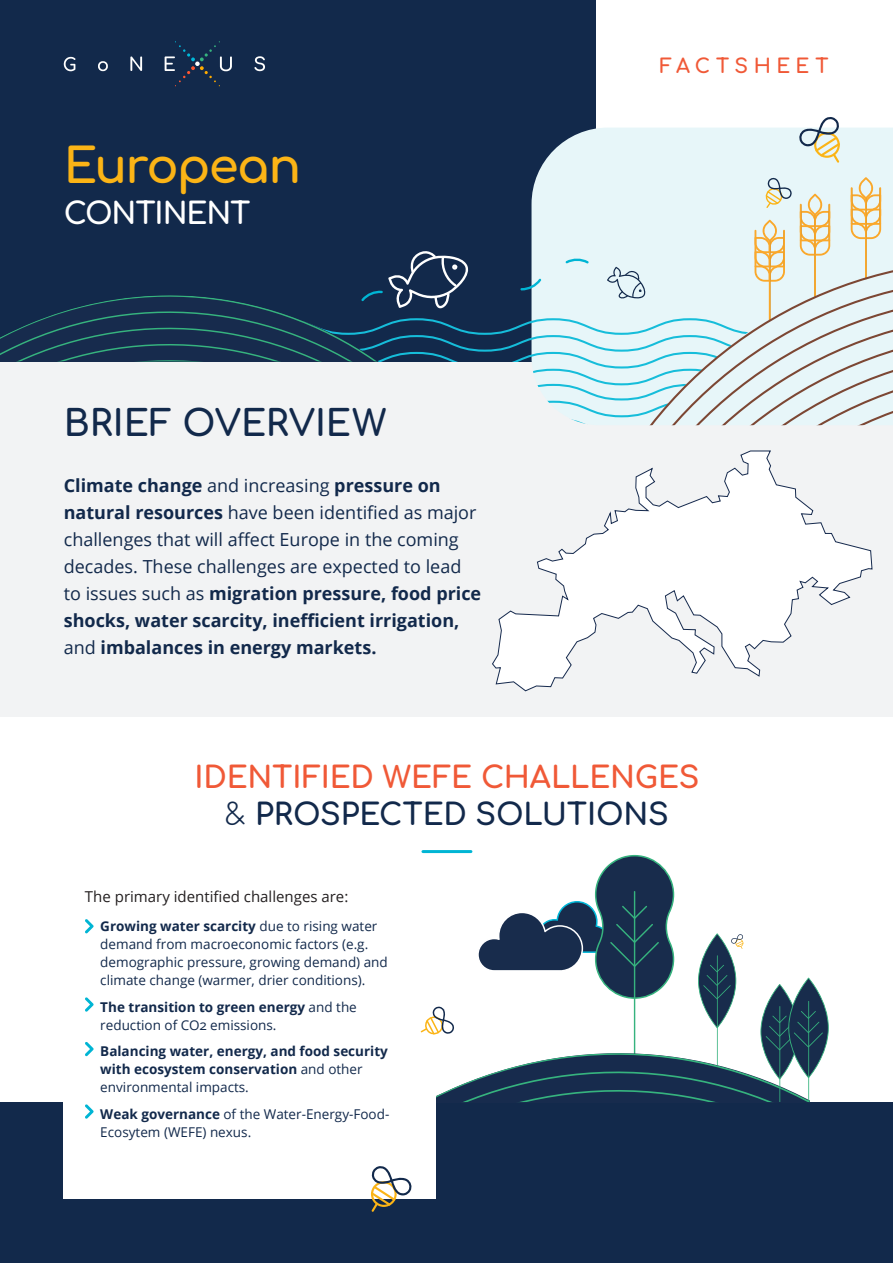
<style>
.page{position:relative;width:893px;height:1263px;background:#fff}
.page>*{position:absolute;margin:0;border:0;box-sizing:border-box;transform-origin:0 0}
.t1{font:48px "Comfortaa";letter-spacing:-.04em;color:#fbb416}
.H2_-Left{font:36px "Comfortaa";color:#12294b}
.H2_-_center{font:30px/37.5px "Comfortaa";letter-spacing:-.005em;color:#f05937;text-align:center}
.t2{font:30px "Comfortaa";letter-spacing:-.035em;color:#fff}
.Factsheet{font:19.8px "Comfortaa";letter-spacing:.27em;color:#f05937}
.Introduction{font:18px/27px "Open Sans";color:#12294b}
.t3{font:15px "Open Sans";color:#231f20}
.t4{font:13.5px/18px "Open Sans";color:#12294b}
.t5{font:700 13.5px/18px "Open Sans";color:#12294b}
.s1{font-weight:700}
.s2{color:#12294b}
.s3{font-weight:400}
</style>
<div class="page">
<div style="left:0;top:1102px;width:893px;height:161px;background:#12294b"></div>
<div style="left:0;top:361px;width:893px;height:356px;background:#f2f3f4"></div>
<svg style="left:492px;top:450px;width:381px;height:241px"></svg>
<div style="left:0;top:0;width:595px;height:361px;background:#12294b"></div>
<div style="left:536px;top:128px;width:357px;height:49px;background:#e7f6f9"></div>
<svg style="left:798px;top:117px;width:42px;height:46px"></svg>
<svg style="left:0;top:177px;width:893px;height:248px"></svg>
<svg style="left:130px;top:56px;width:12px;height:15px"></svg>
<svg style="left:254px;top:56px;width:11px;height:15px"></svg>
<svg style="left:165px;top:41px;width:67px;height:45px"></svg>
<svg style="left:64px;top:57px;width:11px;height:14px"></svg>
<svg style="left:98px;top:61px;width:10px;height:10px"></svg>
<hr style="left:423px;top:850px;width:48px;height:3px;background:#00b5d4">
<div style="left:64px;top:870px;width:372px;height:329px;background:#fff"></div>
<svg style="left:85px;top:919px;width:9px;height:14px"></svg>
<svg style="left:85px;top:997px;width:9px;height:15px"></svg>
<svg style="left:85px;top:1042px;width:9px;height:14px"></svg>
<svg style="left:85px;top:1104px;width:9px;height:15px"></svg>
<svg style="left:371px;top:1166px;width:41px;height:46px"></svg>
<svg style="left:421px;top:855px;width:408px;height:247px"></svg>
<h1 class="t1" style="left:64px;top:123px;width:239px">European</h1>
<h1 class="t2" style="left:64px;top:186px;width:188px">CONTINENT</h1>
<p class="H2_-Left" style="left:64px;top:390px;width:324px">BRIEF OVERVIEW</p>
<p class="Introduction" style="left:64px;top:471px;width:419px"><span class="s1">Climate change</span> and increasing <span class="s1">pressure on natural resources</span> have been identified as major challenges that will affect Europe in the coming decades. These challenges are expected to lead to issues such as <span class="s1">migration pressure, food price shocks, water scarcity, inefficient irrigation, </span>and <span class="s1">imbalances in energy markets.</span></p>
<p class="Factsheet" style="left:660px;top:47px;width:170px">FACTSHEET</p>
<p class="H2_-_center" style="left:194px;top:754px;width:506px">IDENTIFIED WEFE CHALLENGES <span class="s2">&amp; PROSPECTED SOLUTIONS</span></p>
<p class="t3" style="left:85px;top:887px;width:265px">The primary identified challenges are:</p>
<p class="t4" style="left:100px;top:917px;width:289px"><span class="s1">Growing water scarcity</span> due to rising water demand from macroeconomic factors (e.g. demographic pressure, growing demand) and climate change (warmer, drier conditions).</p>
<p class="t4" style="left:100px;top:997px;width:258px"><span class="s1">The transition to green energy</span> and the reduction of CO2 emissions.</p>
<p class="t5" style="left:100px;top:1042px;width:289px">Balancing water, energy, and food security with ecosystem conservation <span class="s3">and other environmental impacts.</span></p>
<p class="t4" style="left:100px;top:1104px;width:291px"><span class="s1">Weak governance</span> of the Water-Energy-Food-<br>Ecosytem (WEFE) nexus.</p>
</div>
